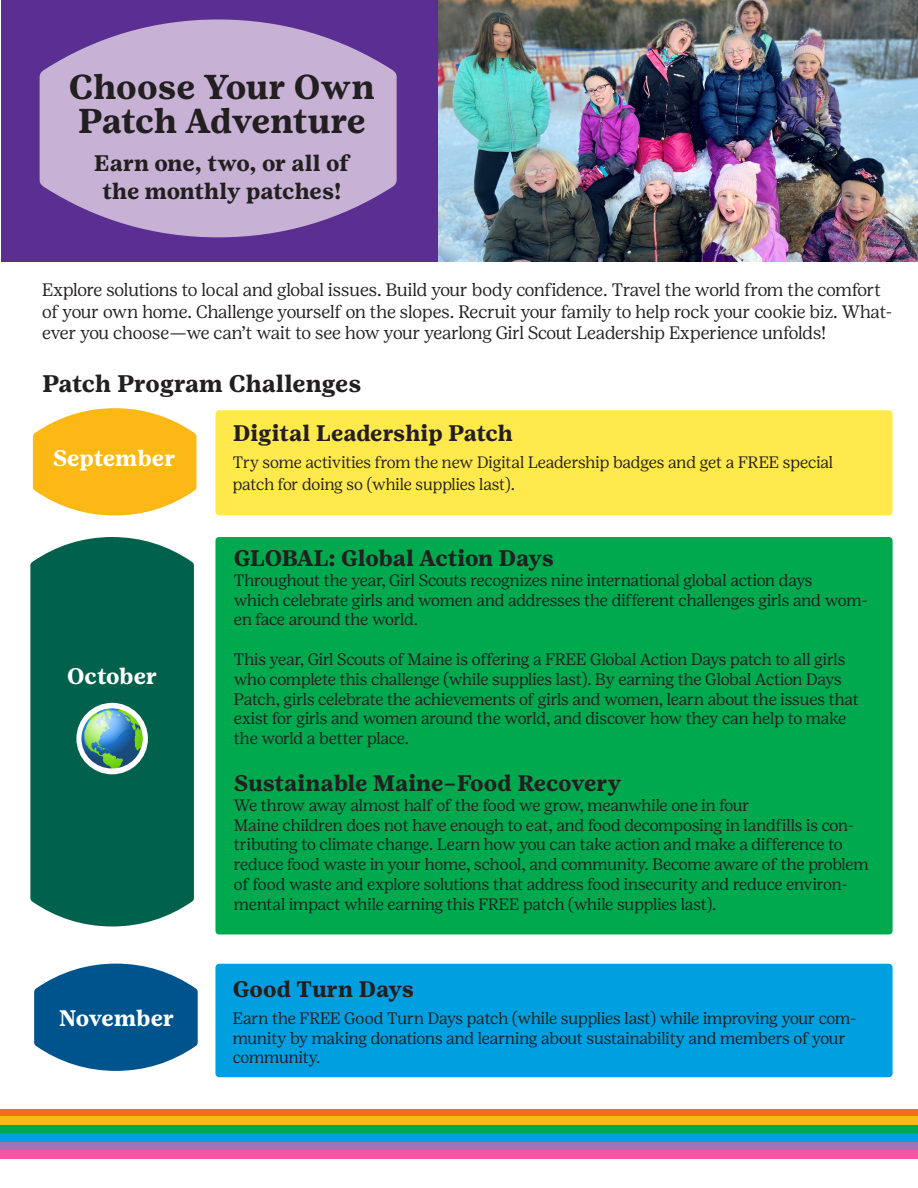
<style>
.page{position:relative;width:918px;height:1188px;background:#fff}
.page>*{position:absolute;margin:0;border:0;box-sizing:border-box;transform-origin:0 0}
.t1{font:700 34.5px/34.5px "Girl Scout Text";letter-spacing:-.005em;color:#231f20}
.t2{font:700 24px "Girl Scout Text";color:#231f20}
.t3{font:700 22.5px/28.5px "Girl Scout Text";color:#231f20;text-align:center}
.t4{font:700 22.5px "Girl Scout Text";color:#fff}
.t5{font:300 18px/21.6px "Girl Scout Display";letter-spacing:-.01em;color:#231f20}
.t6{font:300 16.5px/19.8px "Girl Scout Display";letter-spacing:-.005em;color:#231f20}
</style>
<div class="page">
<div style="left:0;top:1109px;width:918px;height:8px;background:#f36e21"></div>
<div style="left:0;top:1116px;width:918px;height:9px;background:#fcb814"></div>
<div style="left:0;top:1125px;width:918px;height:9px;background:#00a84e"></div>
<div style="left:0;top:1133px;width:918px;height:9px;background:#009fdf"></div>
<div style="left:0;top:1142px;width:918px;height:9px;background:#9e76b3"></div>
<div style="left:0;top:1151px;width:918px;height:8px;background:#ef59a1"></div>
<svg style="left:34px;top:964px;width:164px;height:107px;background:#286e9f"></svg>
<div style="left:30px;top:537px;width:164px;height:389px;background:#00624c"></div>
<svg style="left:33px;top:408px;width:163px;height:107px;background:#fcc237"></svg>
<div style="left:215px;top:410px;width:678px;height:105px;background:#ffe94d;border-radius:4px"></div>
<div style="left:215px;top:537px;width:678px;height:397px;background:#00a84e;border-radius:4px"></div>
<div style="left:215px;top:964px;width:678px;height:113px;background:#009fdf;border-radius:4px"></div>
<img style="left:438px;top:0;width:480px;height:261px">
<div style="left:2px;top:0;width:436px;height:261px;background:#5b2e91"></div>
<svg style="left:40px;top:19px;width:357px;height:218px;fill:#c7b2d5"></svg>
<div style="left:76px;top:703px;width:72px;height:71px;background:#fff;border-radius:50%"></div>
<img style="left:81px;top:708px;width:62px;height:60px">
<p class="t1" style="left:69px;top:69px;width:308px">Choose Your Own<br>Patch Adventure</p>
<p class="t3" style="left:94px;top:149px;width:258px">Earn one, two, or all of the monthly patches!</p>
<p class="t5" style="left:42px;top:279px;width:852px">Explore solutions to local and global issues. Build your body confidence. Travel the world from the comfort of your own home. Challenge yourself on the slopes. Recruit your family to help rock your cookie biz. What&shy;ever you choose—we can’t wait to see how your yearlong Girl Scout Leadership Experience unfolds!</p>
<p class="t2" style="left:42px;top:370px;width:321px">Patch Program Challenges</p>
<p class="t4" style="left:53px;top:445px;width:124px">September</p>
<p class="t4" style="left:67px;top:662px;width:92px">October</p>
<p class="t4" style="left:59px;top:1005px;width:117px">November</p>
<p class="t3" style="left:233px;top:419px;width:282px">Digital Leadership Patch</p>
<p class="t6" style="left:233px;top:452px;width:602px">Try some activities from the new Digital Leadership badges and get a FREE special</p>
<p class="t6" style="left:233px;top:474px;width:284px">patch for doing so (while supplies last).</p>
<p class="t3" style="left:234px;top:544px;width:321px">GLOBAL: Global Action Days</p>
<p class="t6" style="left:234px;top:570px;width:580px">Throughout the year, Girl Scouts recognizes nine international global action days</p>
<p class="t6" style="left:234px;top:590px;width:636px">which celebrate girls and women and addresses the different challenges girls and wom&shy;en face around the world.</p>
<p class="t6" style="left:234px;top:649px;width:613px">This year, Girl Scouts of Maine is offering a FREE Global Action Days patch to all girls</p>
<p class="t6" style="left:234px;top:669px;width:627px">who complete this challenge (while supplies last). By earning the Global Action Days Patch, girls celebrate the achievements of girls and women, learn about the issues that exist for girls and women around the world, and discover how they can help to make the world a better place.</p>
<p class="t3" style="left:234px;top:769px;width:389px">Sustainable Maine–Food Recovery</p>
<p class="t6" style="left:234px;top:795px;width:517px">We throw away almost half of the food we grow, meanwhile one in four</p>
<p class="t6" style="left:234px;top:815px;width:636px">Maine children does not have enough to eat, and food decomposing in landfills is con&shy;tributing to climate change. Learn how you can take action and make a difference to reduce food waste in your home, school, and community. Become aware of the problem of food waste and explore solutions that address food insecurity and reduce environ&shy;mental impact while earning this FREE patch (while supplies last).</p>
<p class="t3" style="left:233px;top:975px;width:183px">Good Turn Days</p>
<p class="t6" style="left:233px;top:1009px;width:625px">Earn the FREE Good Turn Days patch (while supplies last) while improving your com&shy;munity by making donations and learning about sustainability and members of your community.</p>
</div>
